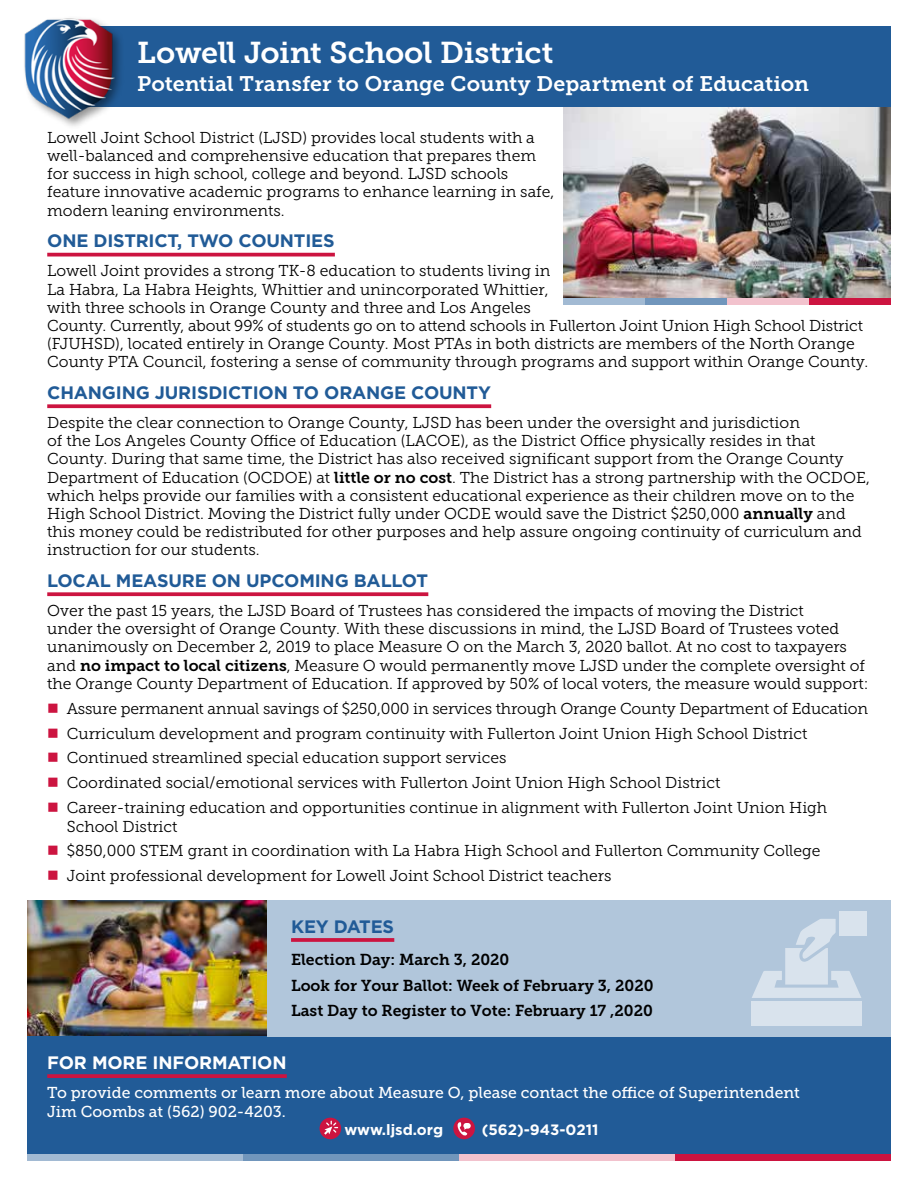
<style>
.page{position:relative;width:918px;height:1188px;background:#fff}
.page>*{position:absolute;margin:0;border:0;box-sizing:border-box;transform-origin:0 0}
.t1{font:30px "Museo Slab 700";letter-spacing:-.01em;color:#fff}
.t2{font:21px "Museo Slab 700";color:#fff}
.t3{font:700 18px "Gotham";letter-spacing:-.01em;color:#215b97}
.t4{font:700 18px "Gotham";letter-spacing:-.01em;color:#fff}
.t5{font:15.75px/18.1px "Museo Slab 300";color:#000}
.t6{font:15.75px/18.8px "Museo Slab 500";color:#fff}
.t7{font:15.75px/25.7px "Museo Slab 700";color:#000}
.t8{font:700 15px "Gotham";color:#fff}
.s1{font-family:"Museo Slab 700"}
.s2{color:#cc1440}
</style>
<div class="page">
<img style="left:563px;top:107px;width:328px;height:191px">
<img style="left:27px;top:901px;width:241px;height:136px">
<div style="left:27px;top:1037px;width:864px;height:124px;background:#215b97"></div>
<div style="left:675px;top:1154px;width:216px;height:7px;background:#cc1440"></div>
<div style="left:459px;top:1154px;width:216px;height:7px;background:#f2c2cd"></div>
<div style="left:243px;top:1154px;width:216px;height:7px;background:#7196bc"></div>
<div style="left:27px;top:1154px;width:216px;height:7px;background:#a2bad3"></div>
<div style="left:809px;top:298px;width:82px;height:7px;background:#cc1440"></div>
<div style="left:727px;top:298px;width:82px;height:7px;background:#f2c2cd"></div>
<div style="left:645px;top:298px;width:82px;height:7px;background:#7196bc"></div>
<div style="left:563px;top:298px;width:82px;height:7px;background:#a2bad3"></div>
<div style="left:268px;top:901px;width:623px;height:136px;background:#b1c6db"></div>
<div style="left:82px;top:27px;width:809px;height:80px;background:#215b97"></div>
<svg style="left:47px;top:1074px;width:240px;height:4px"></svg>
<div style="left:320px;top:1118px;width:21px;height:21px;background:#cc1440;border-radius:50%"></div>
<svg style="left:324px;top:1121px;width:14px;height:14px"></svg>
<div style="left:453px;top:1118px;width:22px;height:21px;background:#cc1440;border-radius:50%"></div>
<svg style="left:454px;top:1122px;width:17px;height:17px"></svg>
<svg style="left:291px;top:938px;width:103px;height:4px"></svg>
<div style="left:22px;top:16px;width:103px;height:115px;background:#000;opacity:.42"></div>
<img style="left:22px;top:16px;width:96px;height:107px">
<div style="left:752px;top:1002px;width:110px;height:24px;background:#d9e3ed"></div>
<svg style="left:752px;top:919px;width:109px;height:79px"></svg>
<div style="left:839px;top:912px;width:28px;height:24px;background:#d9e3ed"></div>
<hr style="left:47px;top:253px;width:288px;height:3px;background:#cc1440">
<svg style="left:47px;top:404px;width:444px;height:4px;background:#d02851"></svg>
<svg style="left:47px;top:592px;width:381px;height:4px;background:#d02850"></svg>
<h1 class="t1" style="left:137px;top:36px;width:418px">Lowell Joint School District</h1>
<h2 class="t2" style="left:137px;top:72px;width:673px">Potential Transfer to Orange County Department of Education</h2>
<p class="t5" style="left:47px;top:129px;width:509px">Lowell Joint School District (LJSD) provides local students with a well-balanced and comprehensive education that prepares them for success in high school, college and beyond. LJSD schools feature innovative academic programs to enhance learning in safe, modern leaning environments.</p>
<p class="t3" style="left:47px;top:231px;width:289px">ONE DISTRICT, TWO COUNTIES</p>
<p class="t5" style="left:47px;top:262px;width:823px">Lowell Joint provides a strong TK-8 education to students living in<br>La Habra, La Habra Heights, Whittier and unincorporated Whittier,<br>with three schools in Orange County and three and Los Angeles<br>County. Currently, about 99% of students go on to attend schools in Fullerton Joint Union High School District (FJUHSD), located entirely in Orange County. Most PTAs in both districts are members of the North Orange County PTA Council, fostering a sense of community through programs and support within Orange County.</p>
<p class="t3" style="left:47px;top:382px;width:445px">CHANGING JURISDICTION TO ORANGE COUNTY</p>
<p class="t5" style="left:47px;top:414px;width:824px">Despite the clear connection to Orange County, LJSD has been under the oversight and jurisdiction<br>of the Los Angeles County Office of Education (LACOE), as the District Office physically resides in that County. During that same time, the District has also received significant support from the Orange County Department of Education (OCDOE) at <span class="s1">little or no cost</span>. The District has a strong partnership with the OCDOE, which helps provide our families with a consistent educational experience as their children move on to the High School District. Moving the District fully under OCDE would save the District $250,000 <span class="s1">annually</span> and this money could be redistributed for other purposes and help assure ongoing continuity of curriculum and instruction for our students.</p>
<p class="t3" style="left:47px;top:570px;width:382px">LOCAL MEASURE ON UPCOMING BALLOT</p>
<p class="t5" style="left:47px;top:602px;width:823px">Over the past 15 years, the LJSD Board of Trustees has considered the impacts of moving the District<br>under the oversight of Orange County. With these discussions in mind, the LJSD Board of Trustees voted unanimously on December 2, 2019 to place Measure O on the March 3, 2020 ballot. At no cost to taxpayers and <span class="s1">no impact to local citizens</span>, Measure O would permanently move LJSD under the complete oversight of the Orange County Department of Education. If approved by 50% of local voters, the measure would support:</p>
<p class="t5" style="left:47px;top:699px;width:822px"><span class="s2">■</span> Assure permanent annual savings of $250,000 in services through Orange County Department of Education</p>
<p class="t5" style="left:47px;top:724px;width:762px"><span class="s2">■</span> Curriculum development and program continuity with Fullerton Joint Union High School District</p>
<p class="t5" style="left:47px;top:749px;width:461px"><span class="s2">■</span> Continued streamlined special education support services</p>
<p class="t5" style="left:47px;top:774px;width:675px"><span class="s2">■</span> Coordinated social/emotional services with Fullerton Joint Union High School District</p>
<p class="t5" style="left:67px;top:799px;width:762px;text-indent:-19px"><span class="s2">■</span> Career-training education and opportunities continue in alignment with Fullerton Joint Union High<br>School District</p>
<p class="t5" style="left:47px;top:842px;width:775px"><span class="s2">■</span> $850,000 STEM grant in coordination with La Habra High School and Fullerton Community College</p>
<p class="t5" style="left:47px;top:867px;width:566px"><span class="s2">■</span> Joint professional development for Lowell Joint School District teachers</p>
<p class="t3" style="left:291px;top:916px;width:105px">KEY DATES</p>
<p class="t7" style="left:291px;top:947px;width:364px">Election Day: March 3, 2020<br>Look for Your Ballot: Week of February 3, 2020<br>Last Day to Register to Vote: February 17 ,2020</p>
<p class="t4" style="left:47px;top:1052px;width:241px">FOR MORE INFORMATION</p>
<p class="t6" style="left:47px;top:1084px;width:754px">To provide comments or learn more about Measure O, please contact the office of Superintendent<br>Jim Coombs at (562) 902-4203.</p>
<p class="t8" style="left:345px;top:1121px;width:100px">www.ljsd.org</p>
<p class="t8" style="left:482px;top:1121px;width:118px">(562)-943-0211</p>
</div>
